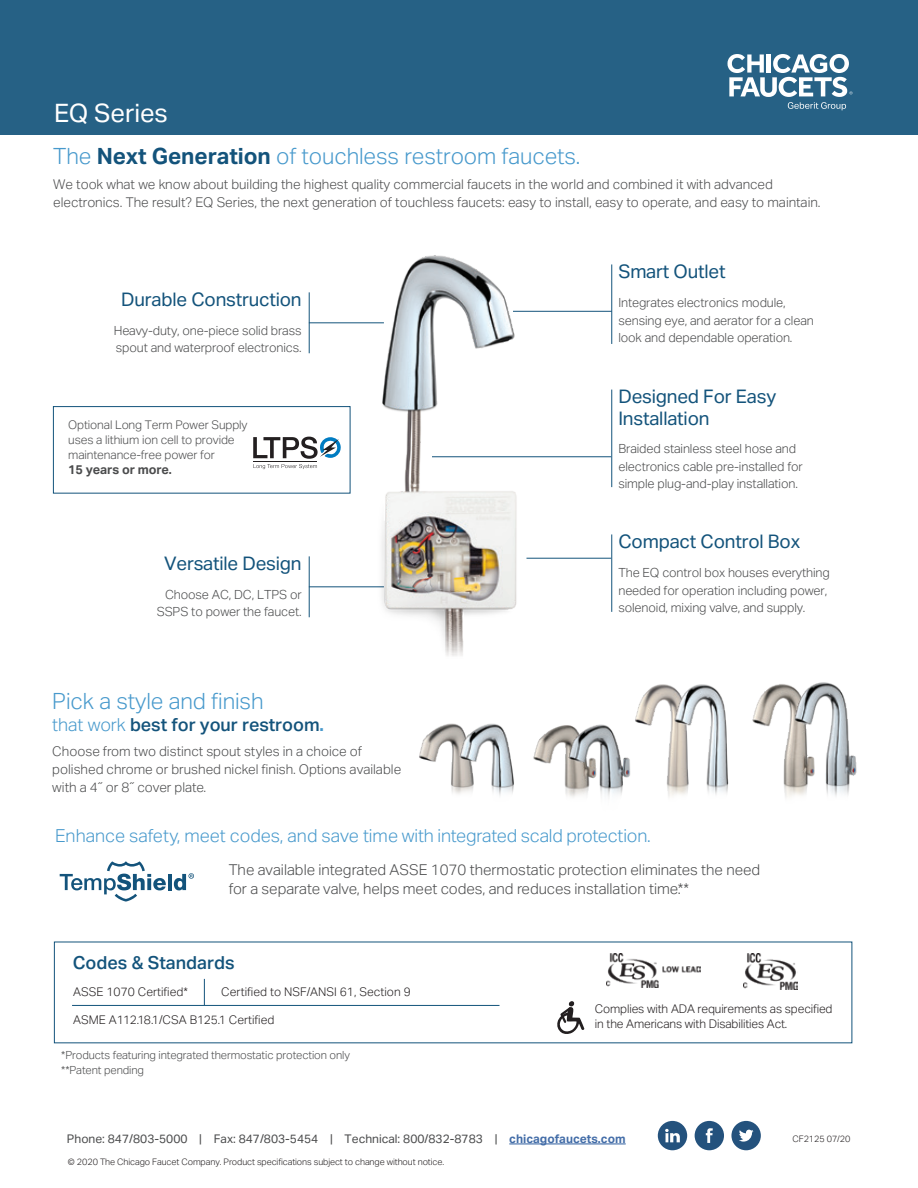
<style>
.page{position:relative;width:918px;height:1188px;background:#fff}
.page>*{position:absolute;margin:0;border:0;box-sizing:border-box;transform-origin:0 0}
.t1{font:25.5px "Aktiv Grotesk Geberit";color:#fff}
.t2{font:300 22.5px "Aktiv Grotesk Geberit";letter-spacing:-.005em;color:#4799cc}
.t3{font:18.75px/21px "Aktiv Grotesk Geberit";letter-spacing:-.01em;color:#13537b}
.t4{font:300 18px "Aktiv Grotesk Geberit";letter-spacing:-.01em;color:#4799cc}
.t5{font:500 18px "Aktiv Grotesk Geberit";letter-spacing:-.005em;color:#13537b}
.t6{font:300 15px/19.5px "Aktiv Grotesk Geberit";color:#4b4c4d}
.t7{font:300 13.5px/18px "Aktiv Grotesk Geberit";letter-spacing:-.005em;color:#4b4c4d}
.t8{font:300 12.6px/17.2px "Aktiv Grotesk Geberit";letter-spacing:-.01em;color:#4b4c4d}
.t9{font:700 12.6px "Aktiv Grotesk Geberit";letter-spacing:-.01em;color:#4b4c4d}
.t10{font:300 12px/15px "Aktiv Grotesk Geberit";letter-spacing:-.01em;color:#231f20}
.t11{font:300 12px/15px "Aktiv Grotesk Geberit";letter-spacing:-.01em;color:#4b4c4d}
.t12{font:12px "Aktiv Grotesk Geberit";color:#4b4c4d}
.t13{font:300 11.25px/15px "Aktiv Grotesk Geberit";letter-spacing:-.01em;color:#4b4c4d}
.t14{font:300 9px "Aktiv Grotesk Geberit";letter-spacing:-.01em;color:#231f20}
.s1{font-weight:700;color:#13537b}
.s2{font-size:12px}
.s3{font-weight:300;color:#4799cc}
.s4{font-weight:700;color:#4799cc}
.s5{font-weight:700;color:#436da8}
</style>
<div class="page">
<div style="left:0;top:0;width:918px;height:135px;background:#266185"></div>
<svg style="left:727px;top:54px;width:126px;height:56px"></svg>
<hr style="left:611px;top:390px;width:1px;height:97px;background:#13537b">
<hr style="left:611px;top:534px;width:1px;height:78px;background:#13537b">
<hr style="left:432px;top:456px;width:179px;height:1px;background:#13537b">
<hr style="left:526px;top:558px;width:85px;height:1px;background:#13537b">
<hr style="left:309px;top:556px;width:1px;height:61px;background:#13537b">
<hr style="left:309px;top:586px;width:75px;height:1px;background:#13537b">
<hr style="left:611px;top:264px;width:1px;height:80px;background:#13537b">
<hr style="left:513px;top:311px;width:99px;height:1px;background:#13537b">
<svg style="left:204px;top:979px;width:1px;height:26px"></svg>
<svg style="left:557px;top:1001px;width:27px;height:33px"></svg>
<img style="left:606px;top:954px;width:94px;height:34px">
<hr style="left:72px;top:1005px;width:427px;height:1px;background:#13537b">
<img style="left:743px;top:954px;width:55px;height:35px">
<img style="left:375px;top:427px;width:167px;height:229px">
<img style="left:358px;top:255px;width:171px;height:172px">
<hr style="left:309px;top:292px;width:1px;height:61px;background:#13537b">
<hr style="left:309px;top:322px;width:75px;height:1px;background:#13537b">
<img style="left:637px;top:684px;width:23px;height:26px">
<img style="left:419px;top:724px;width:29px;height:38px">
<img style="left:448px;top:723px;width:66px;height:73px">
<img style="left:533px;top:710px;width:122px;height:87px">
<img style="left:660px;top:684px;width:69px;height:113px">
<img style="left:752px;top:684px;width:25px;height:43px">
<img style="left:777px;top:682px;width:80px;height:115px">
<div style="left:53px;top:406px;width:297px;height:88px;background:#fff;border:1px solid #13537b"></div>
<svg style="left:253px;top:437px;width:88px;height:32px"></svg>
<svg style="left:60px;top:861px;width:106px;height:41px"></svg>
<hr style="left:168px;top:874px;width:4px;height:16px;background:#13537b">
<svg style="left:174px;top:873px;width:20px;height:17px"></svg>
<div style="left:731px;top:1121px;width:30px;height:29px;background:#24527d;border-radius:50%"></div>
<svg style="left:739px;top:1130px;width:15px;height:12px"></svg>
<div style="left:695px;top:1121px;width:29px;height:29px;background:#24527d;border-radius:50%"></div>
<svg style="left:706px;top:1128px;width:7px;height:15px"></svg>
<div style="left:658px;top:1121px;width:29px;height:29px;background:#24527d;border-radius:50%"></div>
<svg style="left:665px;top:1129px;width:15px;height:13px"></svg>
<hr style="left:509px;top:1143px;width:117px;height:1px;background:#436da8">
<h1 class="t1" style="left:54px;top:98px;width:115px">EQ Series</h1>
<h2 class="t2" style="left:53px;top:143px;width:529px">The <span class="s1">Next Generation</span> of touchless restroom faucets.</h2>
<p class="t7" style="left:53px;top:175px;width:769px">We took what we know about building the highest quality commercial faucets in the world and combined it with advanced electronics. The result? EQ Series, the next generation of touchless faucets: easy to install, easy to operate, and easy to maintain.</p>
<h3 class="t3" style="left:121px;top:289px;width:182px">Durable Construction</h3>
<p class="t8" style="left:114px;top:322px;width:189px">Heavy-duty, one-piece solid brass spout and waterproof electronics.</p>
<p class="t11" style="left:68px;top:417px;width:181px">Optional Long Term Power Supply uses a lithium ion cell to provide maintenance-free power for</p>
<p class="t9" style="left:68px;top:462px;width:105px">15 years or more<span class="s2">.</span></p>
<h3 class="t3" style="left:164px;top:553px;width:139px">Versatile Design</h3>
<p class="t8" style="left:157px;top:586px;width:146px;text-align:right">Choose AC, DC, LTPS or<br>SSPS to power the faucet.</p>
<h2 class="t2" style="left:52px;top:688px;width:213px">Pick a style and finish</h2>
<h3 class="t5" style="left:52px;top:714px;width:273px"><span class="s3">that work</span> best for your restroom<span class="s4">.</span></h3>
<p class="t7" style="left:52px;top:742px;width:350px">Choose from two distinct spout styles in a choice of polished chrome or brushed nickel finish. Options available with a 4˝ or 8˝ cover plate.</p>
<h3 class="t3" style="left:618px;top:261px;width:109px">Smart Outlet</h3>
<p class="t8" style="left:618px;top:294px;width:197px">Integrates electronics module, sensing eye, and aerator for a clean look and dependable operation.</p>
<h3 class="t3" style="left:618px;top:386px;width:159px">Designed For Easy<br>Installation</h3>
<p class="t8" style="left:618px;top:440px;width:186px">Braided stainless steel hose and electronics cable pre-installed for simple plug-and-play installation.</p>
<h3 class="t3" style="left:618px;top:531px;width:183px">Compact Control Box</h3>
<p class="t8" style="left:618px;top:564px;width:213px">The EQ control box houses everything needed for operation including power, solenoid, mixing valve, and supply.</p>
<h3 class="t4" style="left:55px;top:825px;width:597px">Enhance safety, meet codes, and save time with integrated scald protection.</h3>
<p class="t6" style="left:229px;top:860px;width:533px">The available integrated ASSE 1070 thermostatic protection eliminates the need for a separate valve, helps meet codes, and reduces installation time.**</p>
<h3 class="t5" style="left:73px;top:952px;width:163px">Codes &amp; Standards</h3>
<p class="t10" style="left:73px;top:984px;width:116px">ASSE 1070 Certified*</p>
<p class="t10" style="left:73px;top:1012px;width:203px">ASME A112.18.1/CSA B125.1 Certified</p>
<p class="t10" style="left:221px;top:984px;width:191px">Certified to NSF/ANSI 61, Section 9</p>
<p class="t13" style="left:61px;top:1048px;width:290px">*Products featuring integrated thermostatic protection only **Patent pending</p>
<p class="t10" style="left:595px;top:1001px;width:239px">Complies with ADA requirements as specified in the Americans with Disabilities Act.</p>
<p class="t12" style="left:67px;top:1132px;width:560px">Phone: 847/803-5000 | Fax: 847/803-5454 | Technical: 800/832-8783 | <span class="s5">chicagofaucets.com</span></p>
<p class="t14" style="left:68px;top:1157px;width:378px">© 2020 The Chicago Faucet Company. Product specifications subject to change without notice.</p>
<p class="t14" style="left:793px;top:1134px;width:59px">CF2125 07/20</p>
</div>
